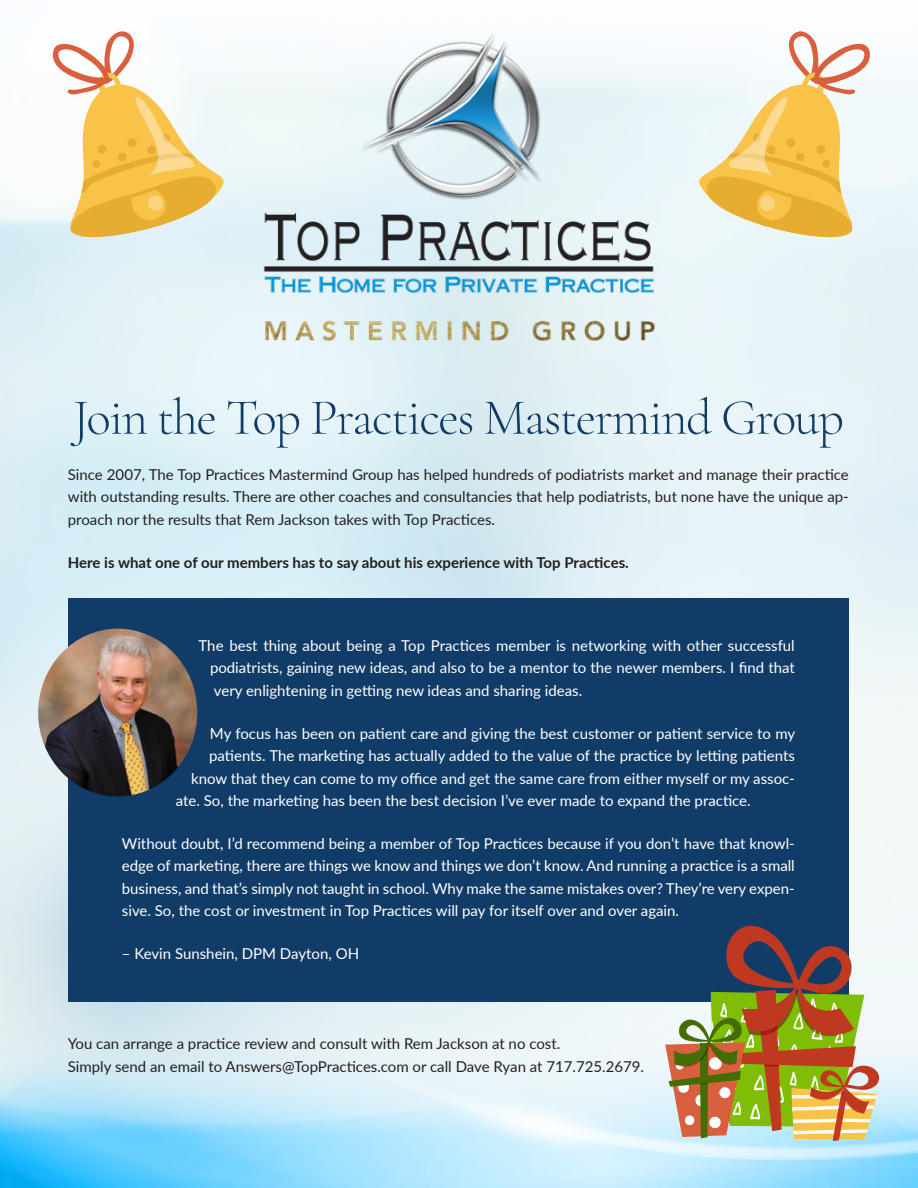
<style>
.page{position:relative;width:918px;height:1188px;background:#fff}
.page>*{position:absolute;margin:0;border:0;box-sizing:border-box;transform-origin:0 0}
.t1{font:300 51px "Cormorant Garamond";letter-spacing:-.03em;color:#113c68}
.text{font:15px/22.5px "Lato";color:#fff;text-align:justify}
.text-2{font:15px/22.5px "Lato";color:#231f20;text-align:justify}
.text-3{font:700 15px "Lato";color:#231f20}
</style>
<div class="page">
<img style="left:0;top:1026px;width:918px;height:162px">
<div style="left:68px;top:598px;width:781px;height:114px;background:#113c68"></div>
<div style="left:68px;top:706px;width:781px;height:123px;background:#113c68"></div>
<div style="left:68px;top:816px;width:781px;height:123px;background:#113c68"></div>
<div style="left:68px;top:933px;width:781px;height:69px;background:#113c68"></div>
<img style="left:260px;top:31px;width:398px;height:309px">
<img style="left:38px;top:629px;width:159px;height:167px">
<svg style="left:699px;top:31px;width:171px;height:206px"></svg>
<svg style="left:53px;top:31px;width:171px;height:206px"></svg>
<svg style="left:665px;top:926px;width:214px;height:215px"></svg>
<p class="t1" style="left:73px;top:386px;width:773px">Join the Top Practices Mastermind Group</p>
<p class="text-2" style="left:68px;top:462px;width:782px">Since 2007, The Top Practices Mastermind Group has helped hundreds of podiatrists market and manage their practice with outstanding results. There are other coaches and consultancies that help podiatrists, but none have the unique ap&shy;proach nor the results that Rem Jackson takes with Top Practices.</p>
<p class="text-3" style="left:68px;top:551px;width:562px">Here is what one of our members has to say about his experience with Top Practices.</p>
<p class="text" style="left:210px;top:633px;width:586px;text-indent:-11px">The best thing about being a Top Practices member is networking with other successful podiatrists, gaining new ideas, and also to be a mentor to the newer members. I find that very enlightening in getting new ideas and sharing ideas.</p>
<p class="text" style="left:210px;top:721px;width:587px">My focus has been on patient care and giving the best customer or patient service to my</p>
<p class="text" style="left:209px;top:744px;width:587px">patients. The marketing has actually added to the value of the practice by letting patients</p>
<p class="text" style="left:191px;top:766px;width:605px">know that they can come to my office and get the same care from either myself or my assoc-</p>
<p class="text" style="left:176px;top:789px;width:576px">ate. So, the marketing has been the best decision I’ve ever made to expand the practice.</p>
<p class="text" style="left:122px;top:831px;width:674px">Without doubt, I’d recommend being a member of Top Practices because if you don’t have that knowl&shy;edge of marketing, there are things we know and things we don’t know. And running a practice is a small business, and that’s simply not taught in school. Why make the same mistakes over? They’re very expen&shy;sive. So, the cost or investment in Top Practices will pay for itself over and over again.</p>
<p class="text" style="left:122px;top:942px;width:239px">– Kevin Sunshein, DPM Dayton, OH</p>
<p class="text-2" style="left:68px;top:1032px;width:578px">You can arrange a practice review and consult with Rem Jackson at no cost.<br>Simply send an email to Answers@TopPractices.com or call Dave Ryan at 717.725.2679.</p>
</div>
